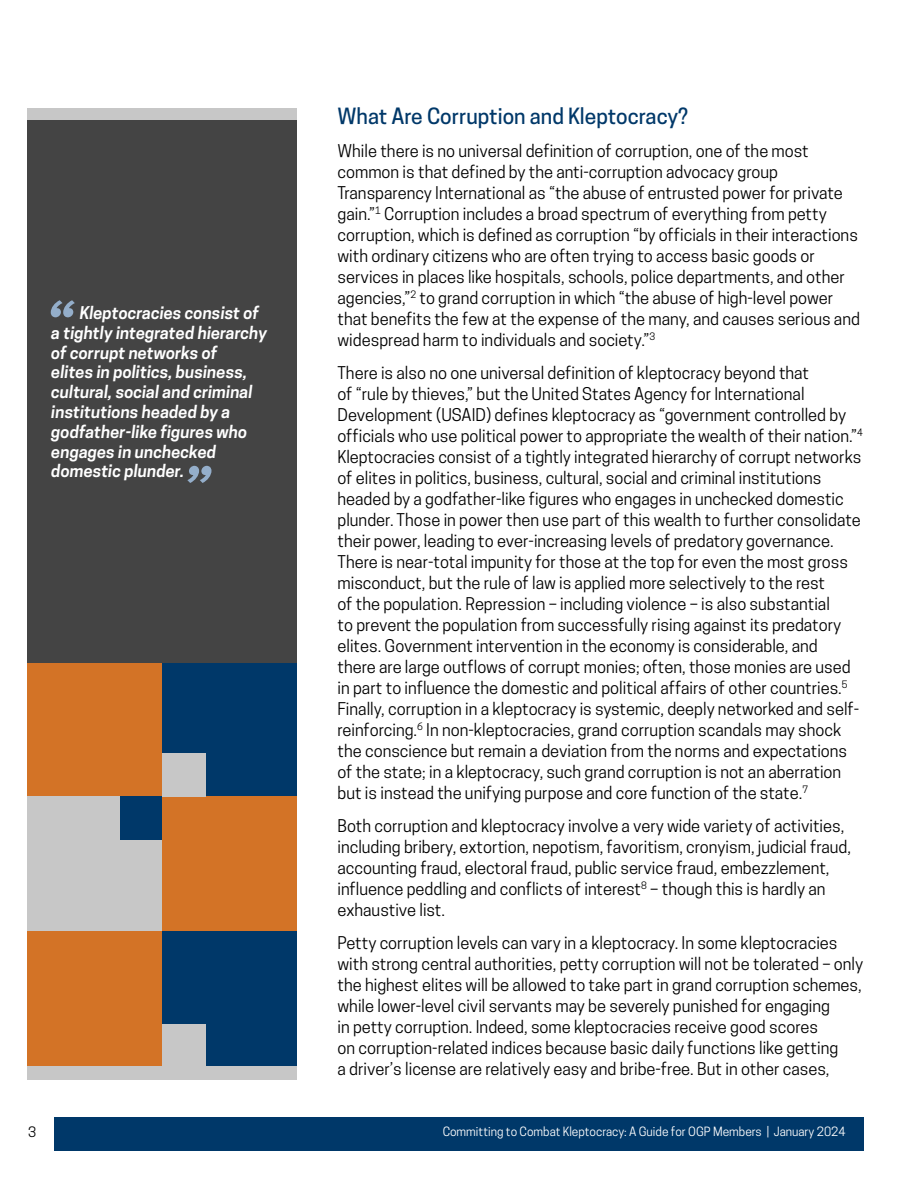
<style>
.page{position:relative;width:918px;height:1188px;background:#fff}
.page>*{position:absolute;margin:0;border:0;box-sizing:border-box;transform-origin:0 0}
.t1{font:500 21px "Cooper Hewitt";color:#003869}
.t2{font:16.5px/21px "Cooper Hewitt";color:#000}
.t3{font:italic 600 16.5px/19.8px "Cooper Hewitt";color:#fff}
.t4{font:13.5px "Cooper Hewitt";color:#000}
.t5{font:12px "Cooper Hewitt";color:#fff}
</style>
<div class="page">
<div style="left:54px;top:1117px;width:810px;height:34px;background:#003869"></div>
<div style="left:27px;top:108px;width:270px;height:972px;background:#d37326"></div>
<div style="left:27px;top:796px;width:135px;height:136px;background:#c7c7c7"></div>
<div style="left:121px;top:796px;width:41px;height:44px;background:#003869"></div>
<div style="left:162px;top:662px;width:135px;height:134px;background:#003869"></div>
<div style="left:162px;top:932px;width:135px;height:134px;background:#003869"></div>
<div style="left:27px;top:108px;width:270px;height:14px;background:#c7c7c7"></div>
<div style="left:27px;top:1066px;width:270px;height:14px;background:#c7c7c7"></div>
<div style="left:162px;top:753px;width:43px;height:43px;background:#c7c7c7"></div>
<div style="left:162px;top:1024px;width:43px;height:44px;background:#c7c7c7"></div>
<div style="left:27px;top:121px;width:270px;height:542px;background:#444"></div>
<svg style="left:51px;top:300px;width:24px;height:17px"></svg>
<svg style="left:187px;top:466px;width:25px;height:17px"></svg>
<p class="t3" style="left:51px;top:303px;width:217px;text-indent:28px">Kleptocracies consist of a tightly integrated hierarchy of corrupt networks of<br>elites in politics, business, cultural, social and criminal institutions headed by a godfather-like figures who engages in unchecked domestic plunder.</p>
<p class="t1" style="left:338px;top:104px;width:352px">What Are Corruption and Kleptocracy?</p>
<p class="t2" style="left:337px;top:140px;width:524px">While there is no universal definition of corruption, one of the most common is that defined by the anti-corruption advocacy group Transparency International as “the abuse of entrusted power for private gain.”<sup>1</sup> Corruption includes a broad spectrum of everything from petty corruption, which is defined as corruption “by officials in their interactions with ordinary citizens who are often trying to access basic goods or services in places like hospitals, schools, police departments, and other agencies,”<sup>2</sup> to grand corruption in which “the abuse of high-level power that benefits the few at the expense of the many, and causes serious and widespread harm to individuals and society.”<sup>3</sup></p>
<p class="t2" style="left:337px;top:362px;width:527px">There is also no one universal definition of kleptocracy beyond that<br>of “rule by thieves,” but the United States Agency for International Development (USAID) defines kleptocracy as “government controlled by officials who use political power to appropriate the wealth of their nation.”<sup>4<br></sup>Kleptocracies consist of a tightly integrated hierarchy of corrupt networks of elites in politics, business, cultural, social and criminal institutions headed by a godfather-like figures who engages in unchecked domestic plunder. Those in power then use part of this wealth to further consolidate their power, leading to ever-increasing levels of predatory governance.<br>There is near-total impunity for those at the top for even the most gross misconduct, but the rule of law is applied more selectively to the rest<br>of the population. Repression – including violence – is also substantial<br>to prevent the population from successfully rising against its predatory elites. Government intervention in the economy is considerable, and<br>there are large outflows of corrupt monies; often, those monies are used in part to influence the domestic and political affairs of other countries.<sup>5<br></sup>Finally, corruption in a kleptocracy is systemic, deeply networked and self&shy;reinforcing.<sup>6</sup> In non-kleptocracies, grand corruption scandals may shock the conscience but remain a deviation from the norms and expectations of the state; in a kleptocracy, such grand corruption is not an aberration but is instead the unifying purpose and core function of the state.<sup>7</sup></p>
<p class="t2" style="left:337px;top:815px;width:515px">Both corruption and kleptocracy involve a very wide variety of activities, including bribery, extortion, nepotism, favoritism, cronyism, judicial fraud, accounting fraud, electoral fraud, public service fraud, embezzlement, influence peddling and conflicts of interest<sup>8</sup> – though this is hardly an exhaustive list.</p>
<p class="t2" style="left:337px;top:932px;width:527px">Petty corruption levels can vary in a kleptocracy. In some kleptocracies with strong central authorities, petty corruption will not be tolerated – only the highest elites will be allowed to take part in grand corruption schemes, while lower-level civil servants may be severely punished for engaging<br>in petty corruption. Indeed, some kleptocracies receive good scores<br>on corruption-related indices because basic daily functions like getting<br>a driver’s license are relatively easy and bribe-free. But in other cases,</p>
<p class="t4" style="left:28px;top:1124px;width:10px">3</p>
<p class="t5" style="left:443px;top:1124px;width:404px">Committing to Combat Kleptocracy: A Guide for OGP Members | January 2024</p>
</div>
